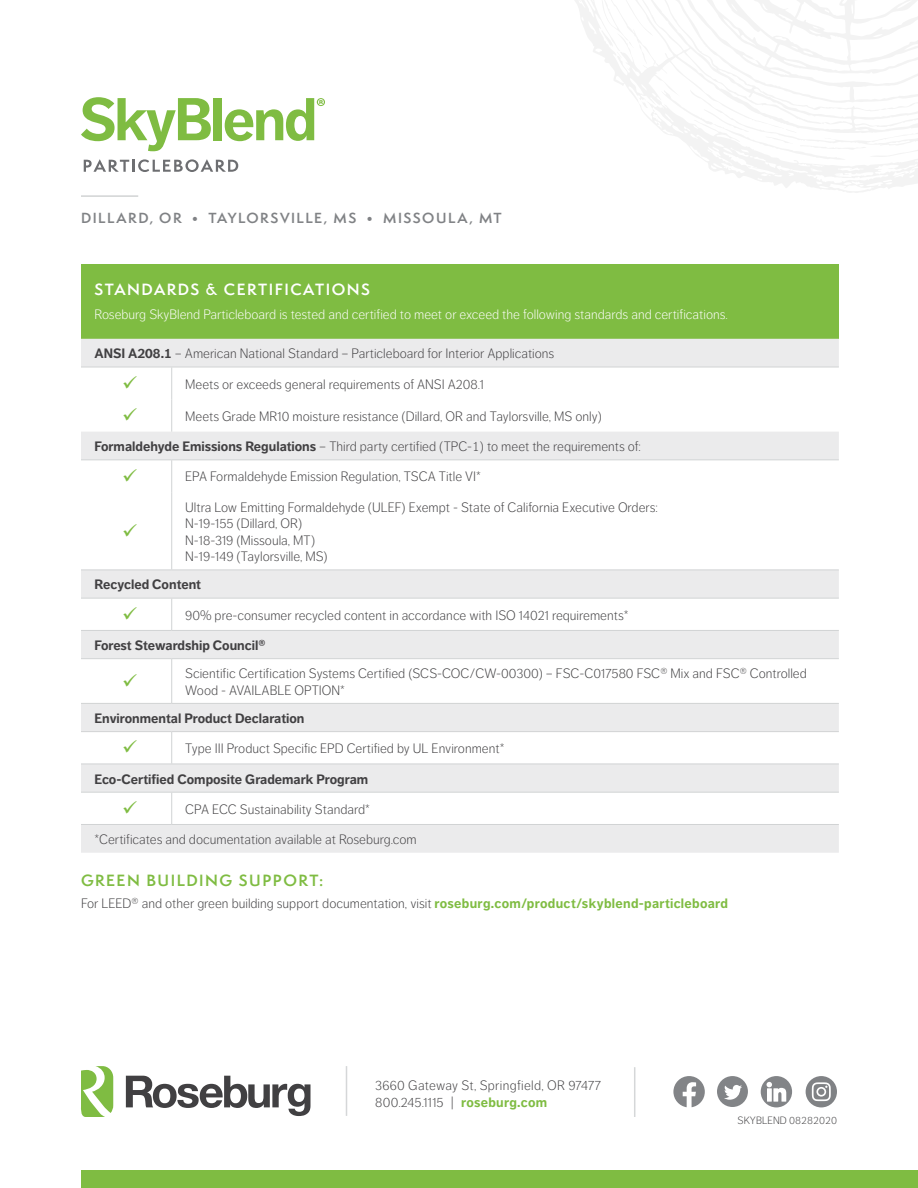
<style>
.page{position:relative;width:918px;height:1188px;background:#fff}
.page>*{position:absolute;margin:0;border:0;box-sizing:border-box;transform-origin:0 0}
.t1{font:600 15px "Semplicita Pro";letter-spacing:.1em;color:#fff}
.t2{font:600 15px "Semplicita Pro";letter-spacing:.1em;color:#7fbc42}
.t3{font:300 13.5px/16.5px "Dagny Pro";color:#414042}
.t4{font:700 13.5px "Dagny Pro";color:#414042}
.t5{font:300 13.5px "Dagny Pro";color:#fff}
.t6{font:300 13.5px/16.5px "Dagny Pro";letter-spacing:.02em;color:#414042}
.t7{font:600 13.5px "Semplicita Pro";letter-spacing:.11em;color:#808285}
.t8{font:300 10.5px "Dagny Pro";color:#414042}
.s1{font-weight:700}
.s2{font-weight:700;color:#7fbc42}
</style>
<div class="page">
<div style="left:81px;top:265px;width:758px;height:74px;background:#7fbc42"></div>
<svg style="left:81px;top:339px;width:758px;height:514px"></svg>
<hr style="left:171px;top:367px;width:1px;height:32px;background:#d1d3d4">
<hr style="left:171px;top:399px;width:1px;height:33px;background:#d1d3d4">
<hr style="left:171px;top:460px;width:1px;height:32px;background:#d1d3d4">
<hr style="left:171px;top:492px;width:1px;height:78px;background:#d1d3d4">
<hr style="left:171px;top:599px;width:1px;height:31px;background:#d1d3d4">
<hr style="left:171px;top:659px;width:1px;height:44px;background:#d1d3d4">
<hr style="left:171px;top:732px;width:1px;height:32px;background:#d1d3d4">
<hr style="left:171px;top:793px;width:1px;height:31px;background:#d1d3d4">
<hr style="left:81px;top:367px;width:91px;height:1px;background:#d1d3d4">
<hr style="left:172px;top:367px;width:667px;height:1px;background:#d1d3d4">
<hr style="left:81px;top:459px;width:91px;height:1px;background:#d1d3d4">
<hr style="left:172px;top:459px;width:667px;height:1px;background:#d1d3d4">
<hr style="left:81px;top:570px;width:91px;height:1px;background:#d1d3d4">
<hr style="left:172px;top:570px;width:667px;height:1px;background:#d1d3d4">
<hr style="left:81px;top:598px;width:91px;height:1px;background:#d1d3d4">
<hr style="left:172px;top:598px;width:667px;height:1px;background:#d1d3d4">
<hr style="left:81px;top:630px;width:91px;height:1px;background:#d1d3d4">
<hr style="left:172px;top:630px;width:667px;height:1px;background:#d1d3d4">
<hr style="left:81px;top:658px;width:91px;height:1px;background:#d1d3d4">
<hr style="left:172px;top:658px;width:667px;height:1px;background:#d1d3d4">
<hr style="left:81px;top:703px;width:91px;height:1px;background:#d1d3d4">
<hr style="left:172px;top:703px;width:667px;height:1px;background:#d1d3d4">
<hr style="left:81px;top:731px;width:91px;height:1px;background:#d1d3d4">
<hr style="left:172px;top:731px;width:667px;height:1px;background:#d1d3d4">
<hr style="left:81px;top:764px;width:91px;height:1px;background:#d1d3d4">
<hr style="left:172px;top:764px;width:667px;height:1px;background:#d1d3d4">
<hr style="left:81px;top:792px;width:91px;height:1px;background:#d1d3d4">
<hr style="left:172px;top:792px;width:667px;height:1px;background:#d1d3d4">
<hr style="left:81px;top:824px;width:91px;height:1px;background:#d1d3d4">
<hr style="left:172px;top:824px;width:667px;height:1px;background:#d1d3d4">
<div style="left:81px;top:1171px;width:837px;height:17px;background:#7fbc42"></div>
<hr style="left:346px;top:1066px;width:1px;height:50px;background:#d5d7d8">
<hr style="left:634px;top:1067px;width:1px;height:50px;background:#d5d7d8">
<svg style="left:575px;top:0;width:343px;height:193px"></svg>
<svg style="left:661px;top:73px;width:257px;height:87px"></svg>
<svg style="left:601px;top:30px;width:33px;height:28px"></svg>
<svg style="left:81px;top:1066px;width:32px;height:51px"></svg>
<svg style="left:126px;top:1076px;width:184px;height:40px"></svg>
<svg style="left:81px;top:97px;width:130px;height:54px"></svg>
<div style="left:214px;top:98px;width:8px;height:42px;background:#7fbc42"></div>
<svg style="left:84px;top:159px;width:154px;height:13px"></svg>
<svg style="left:225px;top:98px;width:100px;height:43px"></svg>
<hr style="left:81px;top:195px;width:57px;height:2px;background:#d1d3d4">
<svg style="left:761px;top:1076px;width:31px;height:31px"></svg>
<svg style="left:717px;top:1076px;width:31px;height:31px"></svg>
<svg style="left:673px;top:1076px;width:32px;height:31px"></svg>
<div style="left:806px;top:1076px;width:31px;height:31px;background:#808285;border-radius:50%"></div>
<svg style="left:812px;top:1082px;width:19px;height:19px"></svg>
<svg style="left:123px;top:376px;width:14px;height:12px"></svg>
<svg style="left:123px;top:408px;width:14px;height:13px"></svg>
<svg style="left:123px;top:468px;width:14px;height:13px"></svg>
<svg style="left:123px;top:523px;width:14px;height:13px"></svg>
<svg style="left:123px;top:607px;width:14px;height:12px"></svg>
<svg style="left:123px;top:673px;width:14px;height:13px"></svg>
<svg style="left:123px;top:740px;width:14px;height:13px"></svg>
<svg style="left:123px;top:801px;width:14px;height:12px"></svg>
<p class="t7" style="left:81px;top:208px;width:422px">DILLARD, OR • TAYLORSVILLE, MS • MISSOULA, MT</p>
<p class="t1" style="left:94px;top:279px;width:277px">STANDARDS &amp; CERTIFICATIONS</p>
<p class="t5" style="left:94px;top:306px;width:635px">Roseburg SkyBlend Particleboard is tested and certified to meet or exceed the following standards and certifications.</p>
<p class="t3" style="left:94px;top:346px;width:461px"><span class="s1">ANSI A208.1</span> – American National Standard – Particleboard for Interior Applications</p>
<p class="t3" style="left:185px;top:376px;width:300px">Meets or exceeds general requirements of ANSI A208.1</p>
<p class="t3" style="left:185px;top:408px;width:418px">Meets Grade MR10 moisture resistance (Dillard, OR and Taylorsville, MS only)</p>
<p class="t3" style="left:95px;top:438px;width:548px"><span class="s1">Formaldehyde Emissions Regulations</span> – Third party certified (TPC-1) to meet the requirements of:</p>
<p class="t3" style="left:185px;top:469px;width:297px">EPA Formaldehyde Emission Regulation, TSCA Title VI*</p>
<p class="t3" style="left:185px;top:499px;width:474px">Ultra Low Emitting Formaldehyde (ULEF) Exempt - State of California Executive Orders:<br>N-19-155 (Dillard, OR)<br>N-18-319 (Missoula, MT)<br>N-19-149 (Taylorsville, MS)</p>
<p class="t4" style="left:95px;top:577px;width:108px">Recycled Content</p>
<p class="t3" style="left:185px;top:607px;width:445px">90% pre-consumer recycled content in accordance with ISO 14021 requirements*</p>
<p class="t4" style="left:95px;top:637px;width:173px">Forest Stewardship Council®</p>
<p class="t3" style="left:185px;top:665px;width:623px">Scientific Certification Systems Certified (SCS-COC/CW-00300) – FSC-C017580 FSC® Mix and FSC® Controlled<br>Wood - AVAILABLE OPTION*</p>
<p class="t4" style="left:95px;top:710px;width:212px">Environmental Product Declaration</p>
<p class="t3" style="left:185px;top:740px;width:321px">Type III Product Specific EPD Certified by UL Environment*</p>
<p class="t4" style="left:95px;top:771px;width:275px">Eco-Certified Composite Grademark Program</p>
<p class="t3" style="left:185px;top:801px;width:186px">CPA ECC Sustainability Standard*</p>
<p class="t3" style="left:95px;top:831px;width:324px">*Certificates and documentation available at Roseburg.com</p>
<p class="t2" style="left:81px;top:870px;width:244px">GREEN BUILDING SUPPORT:</p>
<p class="t3" style="left:81px;top:896px;width:649px">For LEED® and other green building support documentation, visit <span class="s2">roseburg.com/product/skyblend-particleboard</span></p>
<p class="t6" style="left:375px;top:1077px;width:227px">3660 Gateway St, Springfield, OR 97477<br>800.245.1115 | <span class="s2">roseburg.com</span></p>
<p class="t8" style="left:738px;top:1115px;width:101px">SKYBLEND 08282020</p>
</div>
